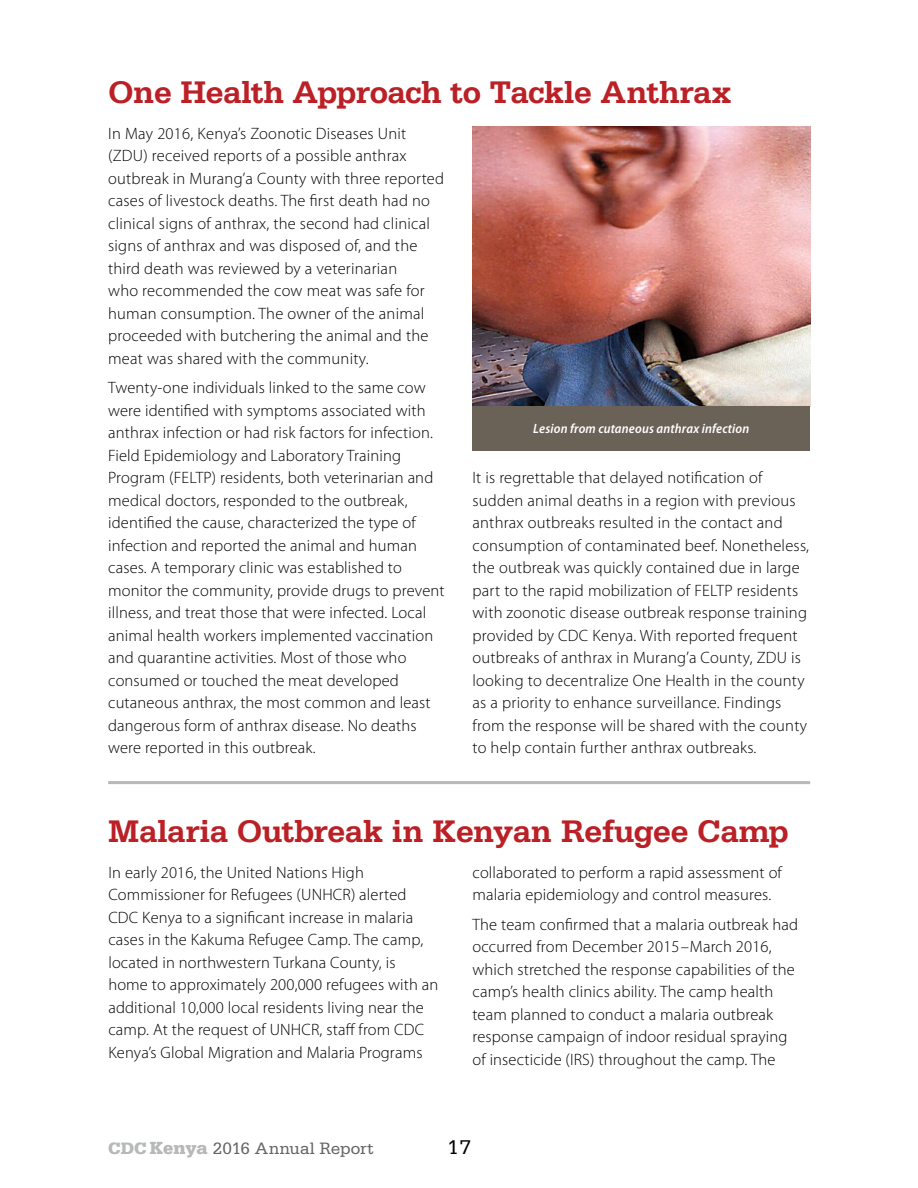
<style>
.page{position:relative;width:918px;height:1188px;background:#fff}
.page>*{position:absolute;margin:0;border:0;box-sizing:border-box;transform-origin:0 0}
.t1{font:700 33px "Serifa Std";letter-spacing:-.02em;color:#ba2025}
.t2{font:21px "Serifa Std";color:#000}
.t3{font:17.4px "Serifa Std";letter-spacing:-.005em;color:#636466}
.t4{font:300 16.5px/22.5px "Myriad Pro";letter-spacing:.01em;color:#000}
.t5{font:italic 600 semi-condensed 13.5px "Myriad Pro";letter-spacing:.015em;color:#fff}
.s1{font-weight:900;color:#b6b8ba}
.s2{font-weight:900;font-size:18.6px;color:#b6b8ba}
</style>
<div class="page">
<img style="left:473px;top:126px;width:337px;height:280px">
<div style="left:473px;top:406px;width:337px;height:45px;background:#6a6157"></div>
<hr style="left:108px;top:781px;width:702px;height:3px;background:#b6b8ba">
<h3 class="t1" style="left:108px;top:72px;width:625px">One Health Approach to Tackle Anthrax</h3>
<p class="t4" style="left:108px;top:122px;width:337px">In May 2016, Kenya’s Zoonotic Diseases Unit (ZDU) received reports of a possible anthrax outbreak in Murang’a County with three reported cases of livestock deaths. The first death had no clinical signs of anthrax, the second had clinical signs of anthrax and was disposed of, and the third death was reviewed by a veterinarian<br>who recommended the cow meat was safe for human consumption. The owner of the animal proceeded with butchering the animal and the meat was shared with the community.</p>
<p class="t4" style="left:108px;top:377px;width:338px">Twenty-one individuals linked to the same cow were identified with symptoms associated with anthrax infection or had risk factors for infection.<br>Field Epidemiology and Laboratory Training Program (FELTP) residents, both veterinarian and medical doctors, responded to the outbreak, identified the cause, characterized the type of infection and reported the animal and human cases. A temporary clinic was established to monitor the community, provide drugs to prevent illness, and treat those that were infected. Local animal health workers implemented vaccination and quarantine activities. Most of those who consumed or touched the meat developed cutaneous anthrax, the most common and least dangerous form of anthrax disease. No deaths were reported in this outbreak.</p>
<p class="t5" style="left:533px;top:422px;width:218px">Lesion from cutaneous anthrax infection</p>
<p class="t4" style="left:472px;top:467px;width:338px">It is regrettable that delayed notification of sudden animal deaths in a region with previous anthrax outbreaks resulted in the contact and consumption of contaminated beef. Nonetheless, the outbreak was quickly contained due in large part to the rapid mobilization of FELTP residents with zoonotic disease outbreak response training provided by CDC Kenya. With reported frequent outbreaks of anthrax in Murang’a County, ZDU is looking to decentralize One Health in the county as a priority to enhance surveillance. Findings from the response will be shared with the county to help contain further anthrax outbreaks.</p>
<h3 class="t1" style="left:108px;top:811px;width:682px">Malaria Outbreak in Kenyan Refugee Camp</h3>
<p class="t4" style="left:108px;top:861px;width:332px">In early 2016, the United Nations High Commissioner for Refugees (UNHCR) alerted CDC Kenya to a significant increase in malaria cases in the Kakuma Refugee Camp. The camp, located in northwestern Turkana County, is home to approximately 200,000 refugees with an additional 10,000 local residents living near the camp. At the request of UNHCR, staff from CDC Kenya’s Global Migration and Malaria Programs</p>
<p class="t4" style="left:472px;top:861px;width:311px">collaborated to perform a rapid assessment of malaria epidemiology and control measures.</p>
<p class="t4" style="left:472px;top:913px;width:327px">The team confirmed that a malaria outbreak had occurred from December 2015–March 2016, which stretched the response capabilities of the camp’s health clinics ability. The camp health team planned to conduct a malaria outbreak response campaign of indoor residual spraying of insecticide (IRS) throughout the camp. The</p>
<p class="t3" style="left:108px;top:1138px;width:267px"><span class="s1">CDC</span> <span class="s2">Kenya</span> 2016 Annual Report</p>
<p class="t2" style="left:447px;top:1136px;width:25px">17</p>
</div>
